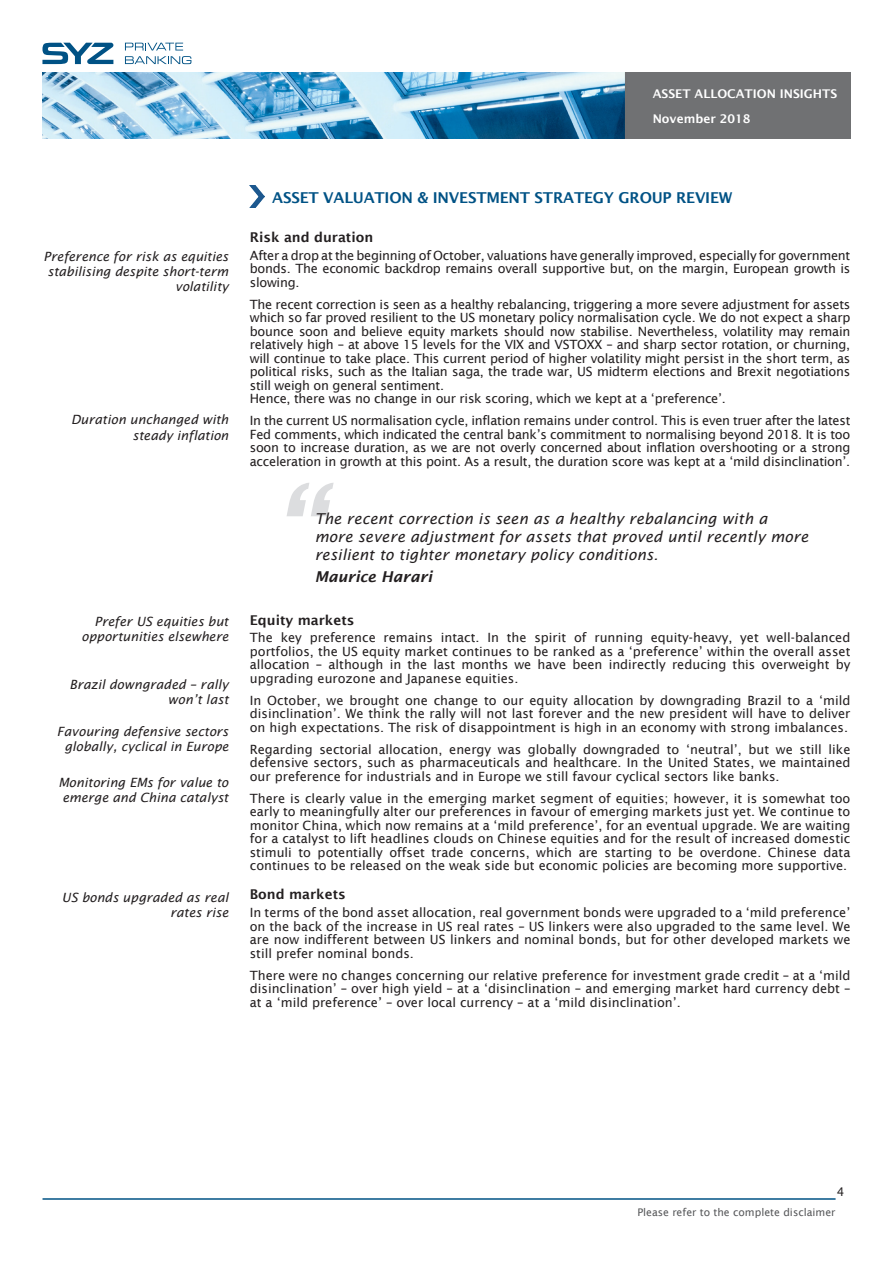
<style>
.page{position:relative;width:893px;height:1263px;background:#fff}
.page>*{position:absolute;margin:0;border:0;box-sizing:border-box;transform-origin:0 0}
.t1{font:italic 600 111.6px "Lucida Sans";color:#dcdddf}
.Citation{font:italic 15px/18px "Lucida Sans";letter-spacing:.01em;color:#231f20}
.Titre_chapitre{font:600 15px "Lucida Sans";letter-spacing:-.015em;color:#005285}
.Citation-2{font:italic 600 15px "Lucida Sans";color:#231f20}
.texte{font:600 13.5px "Lucida Sans";color:#231f20}
.texte-2{font:12.75px/13.5px "Lucida Sans";color:#231f20;text-align:justify}
.Section{font:italic 12.75px/15.3px "Lucida Sans";color:#231f20;text-align:right}
.texte-3{font:12.75px "Lucida Sans";letter-spacing:-.02em;color:#231f20}
.t2{font:600 12px/24.9px "Lucida Sans";color:#fff}
.t3{font:12px "Lucida Sans";color:#231f20}
.t4{font:10.5px "Lucida Sans";color:#57585a}
</style>
<div class="page">
<hr style="left:43px;top:1198px;width:793px;height:2px;background:#005285">
<img style="left:43px;top:72px;width:808px;height:66px">
<svg style="left:125px;top:43px;width:58px;height:7px"></svg>
<svg style="left:125px;top:56px;width:66px;height:8px"></svg>
<svg style="left:42px;top:43px;width:72px;height:21px"></svg>
<img style="left:250px;top:186px;width:14px;height:22px">
<p class="t2" style="left:653px;top:81px;width:186px">ASSET ALLOCATION INSIGHTS<br>November 2018</p>
<p class="Section" style="left:44px;top:248px;width:187px">Preference for risk as equities stabilising despite short-term volatility</p>
<p class="Section" style="left:71px;top:412px;width:159px">Duration unchanged with steady inflation</p>
<p class="Section" style="left:82px;top:614px;width:148px">Prefer US equities but opportunities elsewhere</p>
<p class="Section" style="left:70px;top:677px;width:161px">Brazil downgraded – rally won’t last</p>
<p class="Section" style="left:57px;top:723px;width:173px;text-align:center">Favouring defensive sectors globally, cyclical in Europe</p>
<p class="Section" style="left:58px;top:774px;width:172px;text-align:center">Monitoring EMs for value to emerge and China catalyst</p>
<p class="Section" style="left:62px;top:890px;width:168px">US bonds upgraded as real rates rise</p>
<p class="Titre_chapitre" style="left:272px;top:189px;width:462px">ASSET VALUATION &amp; INVESTMENT STRATEGY GROUP REVIEW</p>
<p class="texte" style="left:250px;top:230px;width:125px">Risk and duration</p>
<p class="texte-2" style="left:250px;top:249px;width:602px">After a drop at the beginning of October, valuations have generally improved, especially for government bonds. The economic backdrop remains overall supportive but, on the margin, European growth is slowing.</p>
<p class="texte-2" style="left:250px;top:298px;width:602px">The recent correction is seen as a healthy rebalancing, triggering a more severe adjustment for assets which so far proved resilient to the US monetary policy normalisation cycle. We do not expect a sharp bounce soon and believe equity markets should now stabilise. Nevertheless, volatility may remain relatively high – at above 15 levels for the VIX and VSTOXX – and sharp sector rotation, or churning, will continue to take place. This current period of higher volatility might persist in the short term, as political risks, such as the Italian saga, the trade war, US midterm elections and Brexit negotiations still weigh on general sentiment.</p>
<p class="texte-3" style="left:250px;top:392px;width:478px">Hence, there was no change in our risk scoring, which we kept at a ‘preference’.</p>
<p class="texte-2" style="left:250px;top:414px;width:602px">In the current US normalisation cycle, inflation remains under control. This is even truer after the latest Fed comments, which indicated the central bank’s commitment to normalising beyond 2018. It is too soon to increase duration, as we are not overly concerned about inflation overshooting or a strong acceleration in growth at this point. As a result, the duration score was kept at a ‘mild disinclination’.</p>
<p class="t1" style="left:271px;top:465px;width:52px">“</p>
<p class="Citation" style="left:315px;top:510px;width:495px">The recent correction is seen as a healthy rebalancing with a more severe adjustment for assets that proved until recently more resilient to tighter monetary policy conditions.</p>
<p class="Citation-2" style="left:315px;top:568px;width:119px">Maurice Harari</p>
<p class="texte" style="left:250px;top:612px;width:106px">Equity markets</p>
<p class="texte-2" style="left:250px;top:631px;width:602px">The key preference remains intact. In the spirit of running equity-heavy, yet well-balanced portfolios, the US equity market continues to be ranked as a ‘preference’ within the overall asset allocation – although in the last months we have been indirectly reducing this overweight by upgrading eurozone and Japanese equities.</p>
<p class="texte-2" style="left:250px;top:693px;width:602px">In October, we brought one change to our equity allocation by downgrading Brazil to a ‘mild disinclination’. We think the rally will not last forever and the new president will have to deliver on high expectations. The risk of disappointment is high in an economy with strong imbalances.</p>
<p class="texte-2" style="left:250px;top:742px;width:602px">Regarding sectorial allocation, energy was globally downgraded to ‘neutral’, but we still like defensive sectors, such as pharmaceuticals and healthcare. In the United States, we maintained our preference for industrials and in Europe we still favour cyclical sectors like banks.</p>
<p class="texte-2" style="left:250px;top:791px;width:602px">There is clearly value in the emerging market segment of equities; however, it is somewhat too early to meaningfully alter our preferences in favour of emerging markets just yet. We continue to monitor China, which now remains at a ‘mild preference’, for an eventual upgrade. We are waiting for a catalyst to lift headlines clouds on Chinese equities and for the result of increased domestic stimuli to potentially offset trade concerns, which are starting to be overdone. Chinese data continues to be released on the weak side but economic policies are becoming more supportive.</p>
<p class="texte" style="left:250px;top:887px;width:97px">Bond markets</p>
<p class="texte-2" style="left:250px;top:906px;width:602px">In terms of the bond asset allocation, real government bonds were upgraded to a ‘mild preference’ on the back of the increase in US real rates – US linkers were also upgraded to the same level. We are now indifferent between US linkers and nominal bonds, but for other developed markets we still prefer nominal bonds.</p>
<p class="texte-2" style="left:250px;top:968px;width:602px">There were no changes concerning our relative preference for investment grade credit – at a ‘mild disinclination’ – over high yield – at a ‘disinclination – and emerging market hard currency debt – at a ‘mild preference’ – over local currency – at a ‘mild disinclination’.</p>
<p class="t3" style="left:837px;top:1185px;width:9px">4</p>
<p class="t4" style="left:637px;top:1207px;width:200px">Please refer to the complete disclaimer</p>
</div>
